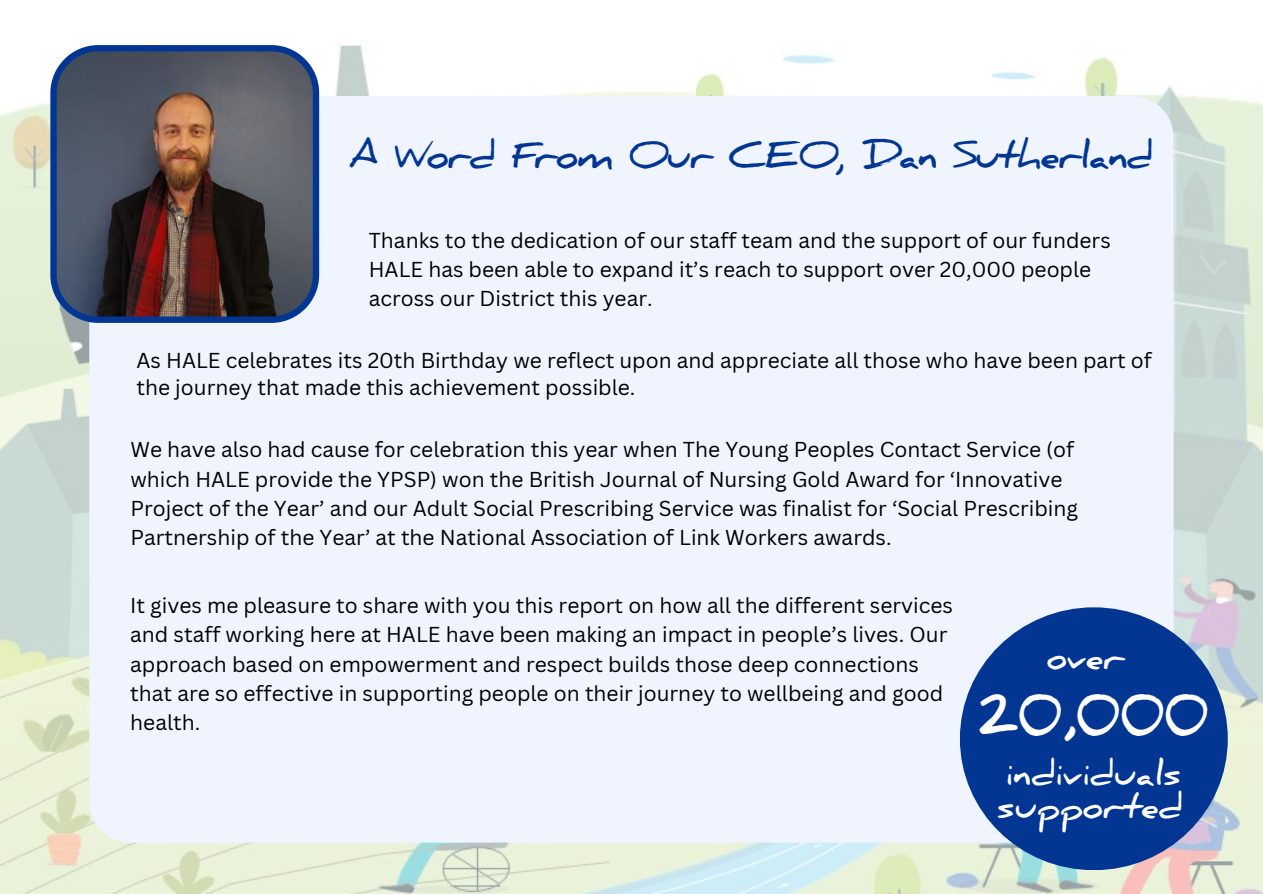
<style>
.page{position:relative;width:1263px;height:894px;background:#fff}
.page>*{position:absolute;margin:0;border:0;box-sizing:border-box;transform-origin:0 0}
.t1{font:900 42px "Daniel";color:#fff}
.t2{font:700 36px "Daniel";letter-spacing:-.03em;color:#023692}
.t3{font:700 33px "Daniel";color:#fff}
.t4{font:21px/29.2px "Canva Sans";color:#000}
</style>
<div class="page">
<img style="left:0;top:45px;width:1263px;height:848px">
<div style="left:89px;top:96px;width:1084px;height:746px;background:#eff4ff"></div>
<div style="left:960px;top:607px;width:268px;height:262px;background:#023692;border-radius:50%"></div>
<img style="left:50px;top:45px;width:269px;height:278px">
<h2 class="t2" style="left:349px;top:134px;width:805px">A Word From Our CEO, Dan Sutherland</h2>
<p class="t4" style="left:369px;top:225px;width:744px">Thanks to the dedication of our staff team and the support of our funders<br>HALE has been able to expand it’s reach to support over 20,000 people across our District this year.</p>
<p class="t4" style="left:136px;top:346px;width:1017px;line-height:27px">As HALE celebrates its 20th Birthday we reflect upon and appreciate all those who have been part of the journey that made this achievement possible.</p>
<p class="t4" style="left:130px;top:434px;width:949px">We have also had cause for celebration this year when The Young Peoples Contact Service (of which HALE provide the YPSP) won the British Journal of Nursing Gold Award for ‘Innovative Project of the Year’ and our Adult Social Prescribing Service was finalist for ‘Social Prescribing Partnership of the Year’ at the National Association of Link Workers awards.</p>
<p class="t4" style="left:130px;top:590px;width:824px">It gives me pleasure to share with you this report on how all the different services and staff working here at HALE have been making an impact in people’s lives. Our approach based on empowerment and respect builds those deep connections that are so effective in supporting people on their journey to wellbeing and good health.</p>
<h3 class="t3" style="left:1047px;top:638px;width:79px">over</h3>
<h1 class="t1" style="left:979px;top:693px;width:232px">20,000</h1>
<h3 class="t3" style="left:1006px;top:754px;width:177px">individuals</h3>
<h3 class="t3" style="left:997px;top:786px;width:187px">supported</h3>
</div>
